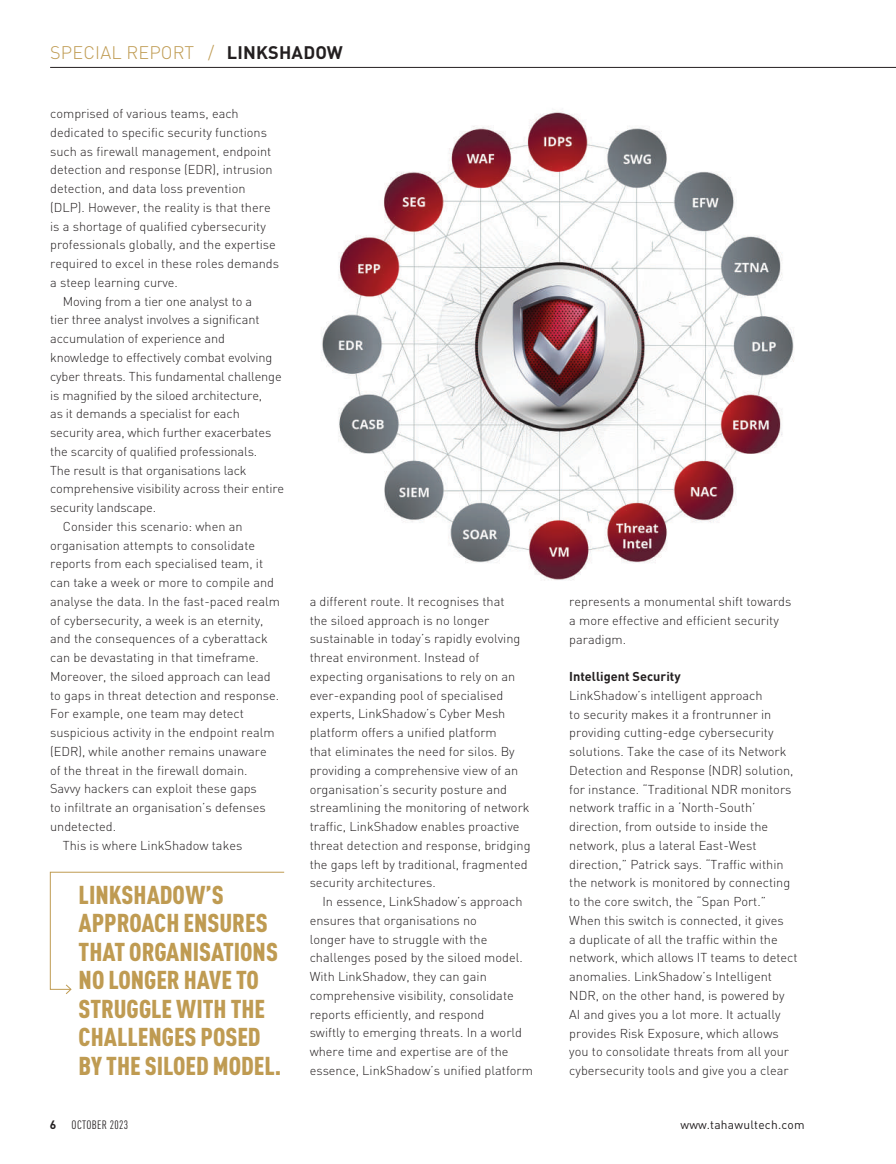
<style>
.page{position:relative;width:896px;height:1164px;background:#fff}
.page>*{position:absolute;margin:0;border:0;box-sizing:border-box;transform-origin:0 0}
.t1{font:900 condensed 25.5px/28.5px "DINOT";color:#bf9b52}
.t2{font:300 18px "DINOT";color:#bf9b52}
.t3{font:300 12.75px/18.8px "DINOT";color:#231f20}
.t4{font:700 12.75px "DINOT";color:#231f20}
.t5{font:12px "DINOT";letter-spacing:.02em;color:#231f20}
.t6{font:condensed 12px "DINOT";letter-spacing:.02em;color:#231f20}
.t7{font:700 12px "DINOT";color:#231f20}
.s1{font-weight:700;color:#231f20}
</style>
<div class="page">
<hr style="left:50px;top:67px;width:845px;height:1px;background:#231f20">
<svg style="left:50px;top:872px;width:234px;height:122px"></svg>
<img style="left:321px;top:111px;width:473px;height:469px">
<h2 class="t2" style="left:50px;top:41px;width:294px">SPECIAL REPORT / <span class="s1">LINKSHADOW</span></h2>
<p class="t3" style="left:50px;top:104px;width:190px">comprised of various teams, each</p>
<p class="t3" style="left:50px;top:123px;width:218px">dedicated to specific security functions</p>
<p class="t3" style="left:50px;top:142px;width:223px">such as firewall management, endpoint</p>
<p class="t3" style="left:50px;top:160px;width:224px">detection and response (EDR), intrusion</p>
<p class="t3" style="left:50px;top:179px;width:197px">detection, and data loss prevention</p>
<p class="t3" style="left:50px;top:198px;width:222px">(DLP). However, the reality is that there</p>
<p class="t3" style="left:50px;top:217px;width:217px">is a shortage of qualified cybersecurity</p>
<p class="t3" style="left:50px;top:235px;width:227px">professionals globally, and the expertise</p>
<p class="t3" style="left:50px;top:254px;width:230px">required to excel in these roles demands</p>
<p class="t3" style="left:50px;top:273px;width:129px">a steep learning curve.</p>
<p class="t3" style="left:63px;top:292px;width:191px">Moving from a tier one analyst to a</p>
<p class="t3" style="left:50px;top:310px;width:211px">tier three analyst involves a significant</p>
<p class="t3" style="left:50px;top:329px;width:176px">accumulation of experience and</p>
<p class="t3" style="left:50px;top:348px;width:224px">knowledge to effectively combat evolving</p>
<p class="t3" style="left:50px;top:367px;width:233px">cyber threats. This fundamental challenge</p>
<p class="t3" style="left:50px;top:385px;width:213px">is magnified by the siloed architecture,</p>
<p class="t3" style="left:50px;top:404px;width:191px">as it demands a specialist for each</p>
<p class="t3" style="left:50px;top:423px;width:223px">security area, which further exacerbates</p>
<p class="t3" style="left:50px;top:442px;width:209px">the scarcity of qualified professionals.</p>
<p class="t3" style="left:50px;top:460px;width:198px">The result is that organisations lack</p>
<p class="t3" style="left:50px;top:479px;width:235px">comprehensive visibility across their entire</p>
<p class="t3" style="left:50px;top:498px;width:107px">security landscape.</p>
<p class="t3" style="left:63px;top:517px;width:181px">Consider this scenario: when an</p>
<p class="t3" style="left:50px;top:535px;width:206px">organisation attempts to consolidate</p>
<p class="t3" style="left:50px;top:554px;width:214px">reports from each specialised team, it</p>
<p class="t3" style="left:50px;top:573px;width:225px">can take a week or more to compile and</p>
<p class="t3" style="left:50px;top:592px;width:231px">analyse the data. In the fast-paced realm</p>
<p class="t3" style="left:50px;top:610px;width:215px">of cybersecurity, a week is an eternity,</p>
<p class="t3" style="left:50px;top:629px;width:219px">and the consequences of a cyberattack</p>
<p class="t3" style="left:50px;top:648px;width:210px">can be devastating in that timeframe.</p>
<p class="t3" style="left:50px;top:667px;width:222px">Moreover, the siloed approach can lead</p>
<p class="t3" style="left:50px;top:685px;width:231px">to gaps in threat detection and response.</p>
<p class="t3" style="left:50px;top:704px;width:195px">For example, one team may detect</p>
<p class="t3" style="left:50px;top:723px;width:226px">suspicious activity in the endpoint realm</p>
<p class="t3" style="left:50px;top:742px;width:218px">(EDR), while another remains unaware</p>
<p class="t3" style="left:50px;top:760px;width:199px">of the threat in the firewall domain.</p>
<p class="t3" style="left:50px;top:779px;width:208px">Savvy hackers can exploit these gaps</p>
<p class="t3" style="left:50px;top:798px;width:217px">to infiltrate an organisation’s defenses</p>
<p class="t3" style="left:50px;top:817px;width:67px">undetected.</p>
<p class="t3" style="left:63px;top:835px;width:181px">This is where LinkShadow takes</p>
<h1 class="t1" style="left:79px;top:880px;width:204px">LINKSHADOW’S<br>APPROACH ENSURES<br>THAT ORGANISATIONS<br>NO LONGER HAVE TO<br>STRUGGLE WITH THE<br>CHALLENGES POSED<br>BY THE SILOED MODEL.</h1>
<p class="t3" style="left:309px;top:592px;width:222px">a different route. It recognises that<br>the siloed approach is no longer sustainable in today’s rapidly evolving threat environment. Instead of expecting organisations to rely on an ever-expanding pool of specialised experts, LinkShadow’s Cyber Mesh platform offers a unified platform<br>that eliminates the need for silos. By providing a comprehensive view of an organisation’s security posture and streamlining the monitoring of network traffic, LinkShadow enables proactive threat detection and response, bridging the gaps left by traditional, fragmented security architectures.</p>
<p class="t3" style="left:309px;top:892px;width:225px;text-indent:13px">In essence, LinkShadow’s approach ensures that organisations no<br>longer have to struggle with the challenges posed by the siloed model.<br>With LinkShadow, they can gain comprehensive visibility, consolidate reports efficiently, and respond<br>swiftly to emerging threats. In a world where time and expertise are of the essence, LinkShadow’s unified platform</p>
<p class="t3" style="left:569px;top:592px;width:224px">represents a monumental shift towards a more effective and efficient security paradigm.</p>
<p class="t4" style="left:569px;top:668px;width:113px">Intelligent Security</p>
<p class="t3" style="left:569px;top:686px;width:230px">LinkShadow’s intelligent approach<br>to security makes it a frontrunner in providing cutting-edge cybersecurity solutions. Take the case of its Network Detection and Response (NDR) solution, for instance. “Traditional NDR monitors network traffic in a ‘North-South’ direction, from outside to inside the network, plus a lateral East-West direction,” Patrick says. “Traffic within the network is monitored by connecting to the core switch, the “Span Port.” When this switch is connected, it gives<br>a duplicate of all the traffic within the network, which allows IT teams to detect anomalies. LinkShadow’s Intelligent NDR, on the other hand, is powered by AI and gives you a lot more. It actually provides Risk Exposure, which allows you to consolidate threats from all your cybersecurity tools and give you a clear</p>
<p class="t7" style="left:50px;top:1117px;width:8px">6</p>
<p class="t6" style="left:72px;top:1118px;width:58px">OCTOBER 2023</p>
<p class="t5" style="left:680px;top:1117px;width:126px">www.tahawultech.com</p>
</div>
